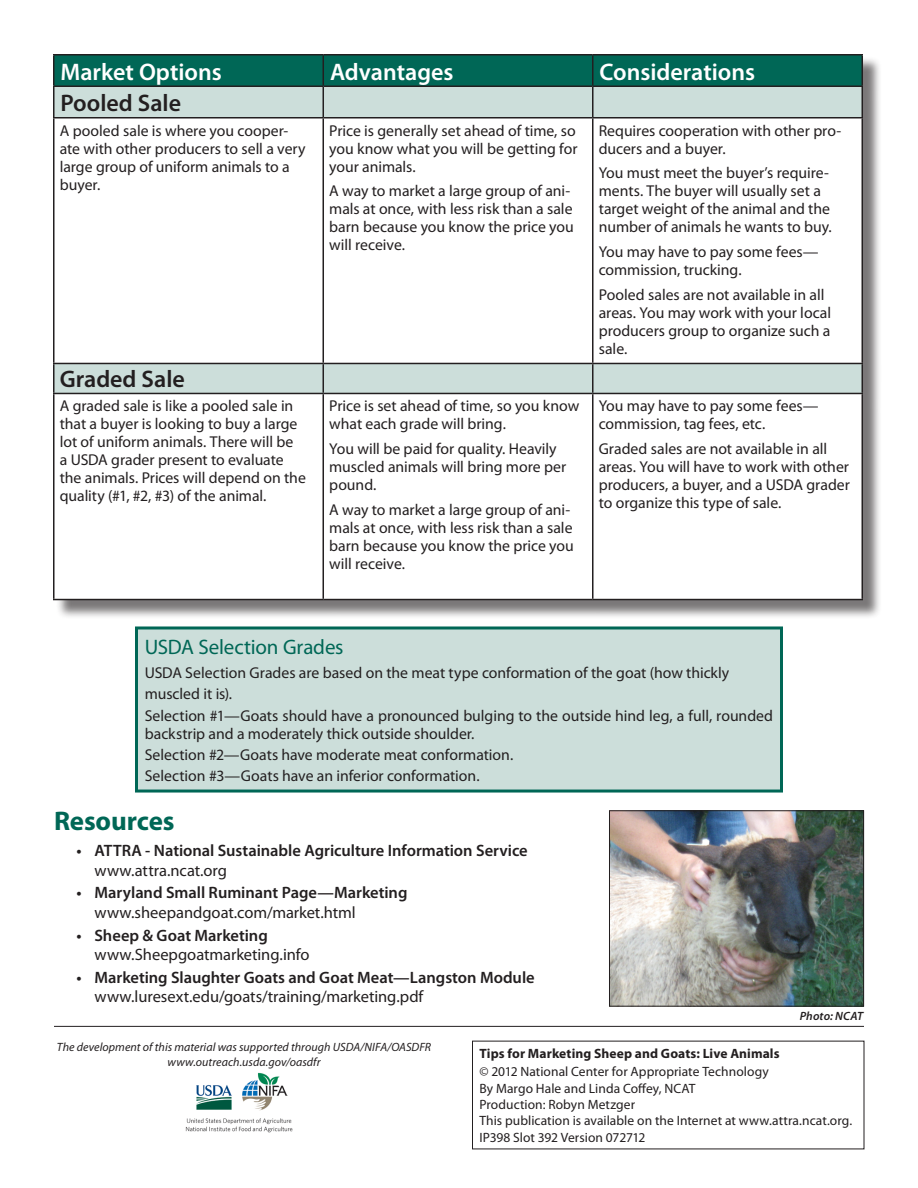
<style>
.page{position:relative;width:918px;height:1188px;background:#fff}
.page>*{position:absolute;margin:0;border:0;box-sizing:border-box;transform-origin:0 0}
.t1{font:700 27px "Myriad Pro";letter-spacing:-.005em;color:#006756}
.t2{font:600 24px "Myriad Pro";color:#fff}
.t3{font:600 24px "Myriad Pro";color:#231f20}
.t4{font:21px "Myriad Pro";letter-spacing:-.005em;color:#006756}
.t5{font:600 16.5px "Myriad Pro";letter-spacing:-.005em;color:#231f20}
.t6{font:16.5px "Myriad Pro";letter-spacing:-.005em;color:#231f20}
.t7{font:15.75px/18px "Myriad Pro";letter-spacing:-.005em;color:#231f20}
.t8{font:13.5px/16.4px "Myriad Pro";letter-spacing:.005em;color:#231f20}
.t9{font:700 13.5px "Myriad Pro";letter-spacing:.005em;color:#231f20}
.t10{font:italic 12px/15px "Myriad Pro";letter-spacing:.005em;color:#231f20;text-align:center}
.t11{font:italic 600 12px "Myriad Pro";letter-spacing:.01em;color:#231f20}
</style>
<div class="page">
<div style="left:55px;top:56px;width:827px;height:563px;background:#231f20;opacity:.6"></div>
<div style="left:55px;top:56px;width:807px;height:30px;background:#006756"></div>
<div style="left:55px;top:87px;width:807px;height:30px;background:#ccdeda"></div>
<svg style="left:55px;top:118px;width:807px;height:481px"></svg>
<hr style="left:53px;top:54px;width:270px;height:2px;background:#231f20">
<hr style="left:53px;top:56px;width:2px;height:30px;background:#231f20">
<hr style="left:53px;top:86px;width:270px;height:1px;background:#231f20">
<hr style="left:53px;top:87px;width:2px;height:30px;background:#231f20">
<hr style="left:53px;top:117px;width:270px;height:1px;background:#231f20">
<hr style="left:53px;top:118px;width:2px;height:245px;background:#231f20">
<hr style="left:323px;top:118px;width:1px;height:245px;background:#231f20">
<hr style="left:592px;top:118px;width:2px;height:245px;background:#231f20">
<hr style="left:862px;top:118px;width:1px;height:245px;background:#231f20">
<hr style="left:53px;top:363px;width:270px;height:1px;background:#231f20">
<hr style="left:53px;top:364px;width:2px;height:29px;background:#231f20">
<hr style="left:323px;top:363px;width:270px;height:1px;background:#231f20">
<svg style="left:323px;top:364px;width:1px;height:29px"></svg>
<hr style="left:593px;top:363px;width:270px;height:1px;background:#231f20">
<hr style="left:592px;top:364px;width:2px;height:29px;background:#231f20">
<svg style="left:862px;top:364px;width:1px;height:29px"></svg>
<hr style="left:53px;top:393px;width:270px;height:1px;background:#231f20">
<hr style="left:53px;top:394px;width:2px;height:205px;background:#231f20">
<hr style="left:323px;top:393px;width:270px;height:1px;background:#231f20">
<hr style="left:323px;top:394px;width:1px;height:205px;background:#231f20">
<hr style="left:593px;top:393px;width:270px;height:1px;background:#231f20">
<hr style="left:592px;top:394px;width:2px;height:205px;background:#231f20">
<hr style="left:862px;top:394px;width:1px;height:205px;background:#231f20">
<hr style="left:323px;top:54px;width:270px;height:2px;background:#231f20">
<hr style="left:323px;top:56px;width:1px;height:30px;background:#231f20">
<hr style="left:323px;top:86px;width:270px;height:1px;background:#231f20">
<hr style="left:323px;top:87px;width:1px;height:30px;background:#231f20">
<hr style="left:323px;top:117px;width:270px;height:1px;background:#231f20">
<hr style="left:593px;top:54px;width:270px;height:2px;background:#231f20">
<hr style="left:592px;top:56px;width:2px;height:30px;background:#231f20">
<hr style="left:862px;top:56px;width:1px;height:30px;background:#231f20">
<hr style="left:593px;top:86px;width:270px;height:1px;background:#231f20">
<hr style="left:592px;top:87px;width:2px;height:30px;background:#231f20">
<hr style="left:862px;top:87px;width:1px;height:30px;background:#231f20">
<hr style="left:593px;top:117px;width:270px;height:1px;background:#231f20">
<hr style="left:53px;top:599px;width:270px;height:1px;background:#231f20">
<hr style="left:323px;top:599px;width:270px;height:1px;background:#231f20">
<hr style="left:593px;top:599px;width:270px;height:1px;background:#231f20">
<hr style="left:54px;top:1026px;width:810px;height:1px;background:#231f20">
<img style="left:185px;top:1072px;width:108px;height:61px">
<div style="left:136px;top:628px;width:646px;height:163px;background:#ccdeda"></div>
<div style="left:135px;top:626px;width:648px;height:167px;border:3px solid #006756"></div>
<img style="left:611px;top:812px;width:251px;height:193px">
<div style="left:609px;top:810px;width:255px;height:197px;border:1px solid #231f20"></div>
<h2 class="t2" style="left:61px;top:56px;width:163px">Market Options</h2>
<h2 class="t2" style="left:330px;top:56px;width:125px">Advantages</h2>
<h2 class="t2" style="left:600px;top:56px;width:157px">Considerations</h2>
<h2 class="t3" style="left:61px;top:88px;width:122px">Pooled Sale</h2>
<p class="t7" style="left:60px;top:121px;width:247px">A pooled sale is where you cooper&shy;ate with other producers to sell a very large group of uniform animals to a buyer.</p>
<p class="t7" style="left:329px;top:121px;width:250px;text-align:justify">Price is generally set ahead of time, so you know what you will be getting for your animals.</p>
<p class="t7" style="left:599px;top:121px;width:244px">Requires cooperation with other pro&shy;ducers and a buyer.</p>
<p class="t7" style="left:599px;top:164px;width:235px">You must meet the buyer’s require&shy;ments. The buyer will usually set a target weight of the animal and the number of animals he wants to buy.</p>
<p class="t7" style="left:599px;top:243px;width:221px">You may have to pay some fees— commission, trucking.</p>
<p class="t7" style="left:599px;top:285px;width:234px">Pooled sales are not available in all areas. You may work with your local producers group to organize such a sale.</p>
<p class="t7" style="left:329px;top:182px;width:246px">A way to market a large group of ani&shy;mals at once, with less risk than a sale barn because you know the price you will receive.</p>
<h2 class="t3" style="left:60px;top:364px;width:127px">Graded Sale</h2>
<p class="t7" style="left:60px;top:397px;width:248px">A graded sale is like a pooled sale in that a buyer is looking to buy a large lot of uniform animals. There will be<br>a USDA grader present to evaluate the animals. Prices will depend on the quality (#1, #2, #3) of the animal.</p>
<p class="t7" style="left:329px;top:397px;width:252px">Price is set ahead of time, so you know what each grade will bring.</p>
<p class="t7" style="left:329px;top:440px;width:238px">You will be paid for quality. Heavily muscled animals will bring more per pound.</p>
<p class="t7" style="left:329px;top:500px;width:246px">A way to market a large group of ani&shy;mals at once, with less risk than a sale barn because you know the price you will receive.</p>
<p class="t7" style="left:599px;top:397px;width:221px">You may have to pay some fees— commission, tag fees, etc.</p>
<p class="t7" style="left:599px;top:440px;width:253px">Graded sales are not available in all areas. You will have to work with other producers, a buyer, and a USDA grader to organize this type of sale.</p>
<h3 class="t4" style="left:145px;top:634px;width:200px">USDA Selection Grades</h3>
<p class="t7" style="left:145px;top:662px;width:630px;line-height:21.3px">USDA Selection Grades are based on the meat type conformation of the goat (how thickly muscled it is).<br>Selection #1—Goats should have a pronounced bulging to the outside hind leg, a full, rounded</p>
<p class="t7" style="left:145px;top:722px;width:370px;line-height:21.3px">backstrip and a moderately thick outside shoulder.<br>Selection #2—Goats have moderate meat conformation.<br>Selection #3—Goats have an inferior conformation.</p>
<h1 class="t1" style="left:54px;top:803px;width:122px">Resources</h1>
<p class="t5" style="left:76px;top:840px;width:453px">• ATTRA - National Sustainable Agriculture Information Service</p>
<p class="t6" style="left:95px;top:860px;width:134px">www.attra.ncat.org</p>
<p class="t5" style="left:76px;top:882px;width:332px">• Maryland Small Ruminant Page—Marketing</p>
<p class="t6" style="left:95px;top:902px;width:263px">www.sheepandgoat.com/market.html</p>
<p class="t5" style="left:76px;top:925px;width:193px">• Sheep &amp; Goat Marketing</p>
<p class="t6" style="left:95px;top:945px;width:217px">www.Sheepgoatmarketing.info</p>
<p class="t5" style="left:76px;top:967px;width:460px">• Marketing Slaughter Goats and Goat Meat—Langston Module</p>
<p class="t6" style="left:95px;top:987px;width:330px">www.luresext.edu/goats/training/marketing.pdf</p>
<p class="t11" style="left:800px;top:1008px;width:65px">Photo: NCAT</p>
<p class="t10" style="left:57px;top:1039px;width:376px">The development of this material was supported through USDA/NIFA/OASDFR www.outreach.usda.gov/oasdfr</p>
<p class="t9" style="left:479px;top:1045px;width:302px">Tips for Marketing Sheep and Goats: Live Animals</p>
<p class="t8" style="left:479px;top:1064px;width:374px">© 2012 National Center for Appropriate Technology<br>By Margo Hale and Linda Coffey, NCAT<br>Production: Robyn Metzger<br>This publication is available on the Internet at www.attra.ncat.org.<br>IP398 Slot 392 Version 072712</p>
</div>
